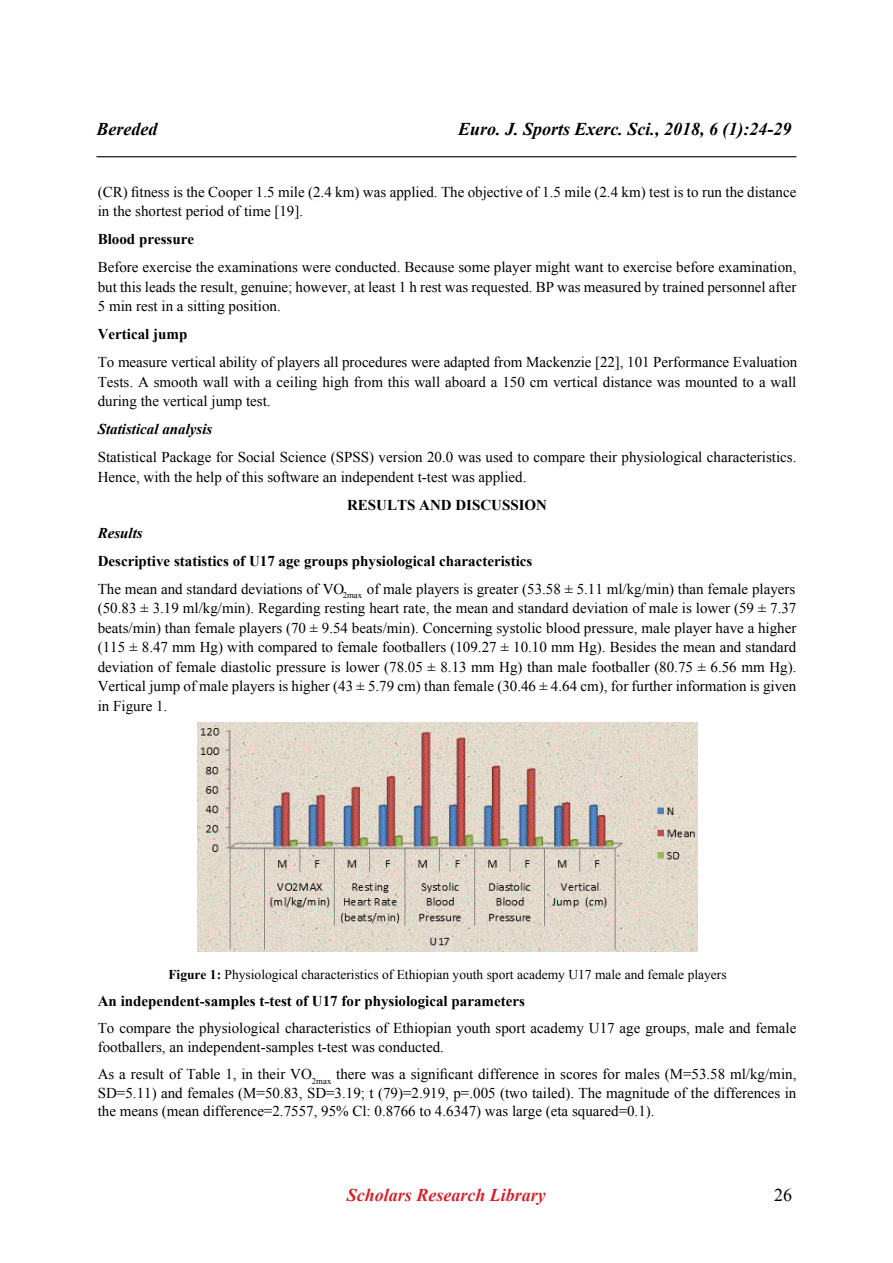
<style>
.page{position:relative;width:893px;height:1263px;background:#fff}
.page>*{position:absolute;margin:0;border:0;box-sizing:border-box;transform-origin:0 0}
.t1{font:italic 700 18px "Times New Roman";color:#000}
.t2{font:italic 700 18px "Times New Roman";color:#d2232a}
.t3{font:18px "Times New Roman";color:#000}
.t4{font:15px/19.5px "Times New Roman";color:#000;text-align:justify}
.t5{font:700 15px "Times New Roman";color:#000}
.t6{font:italic 700 15px "Times New Roman";color:#000}
.t7{font:13.5px "Times New Roman";color:#000}
.t8{font:8.7px "Times New Roman";color:#000}
.s1{font-weight:700}
</style>
<div class="page">
<hr style="left:96px;top:156px;width:700px;height:1px;background:#000">
<img style="left:197px;top:722px;width:500px;height:229px">
<p class="t1" style="left:96px;top:117px;width:62px">Bereded</p>
<p class="t1" style="left:458px;top:117px;width:335px">Euro. J. Sports Exerc. Sci., 2018, 6 (1):24-29</p>
<p class="t4" style="left:98px;top:182px;width:700px">(CR) fitness is the Cooper 1.5 mile (2.4 km) was applied. The objective of 1.5 mile (2.4 km) test is to run the distance in the shortest period of time [19].</p>
<p class="t5" style="left:98px;top:229px;width:98px">Blood pressure</p>
<p class="t4" style="left:98px;top:257px;width:700px">Before exercise the examinations were conducted. Because some player might want to exercise before examination, but this leads the result, genuine; however, at least 1 h rest was requested. BP was measured by trained personnel after 5 min rest in a sitting position.</p>
<p class="t5" style="left:98px;top:324px;width:91px">Vertical jump</p>
<p class="t4" style="left:98px;top:352px;width:701px">To measure vertical ability of players all procedures were adapted from Mackenzie [22], 101 Performance Evaluation Tests. A smooth wall with a ceiling high from this wall aboard a 150 cm vertical distance was mounted to a wall during the vertical jump test.</p>
<p class="t6" style="left:98px;top:419px;width:116px">Statistical analysis</p>
<p class="t4" style="left:98px;top:447px;width:700px">Statistical Package for Social Science (SPSS) version 20.0 was used to compare their physiological characteristics.<br>Hence, with the help of this software an independent t-test was applied.</p>
<p class="t5" style="left:347px;top:494px;width:202px">RESULTS AND DISCUSSION</p>
<p class="t6" style="left:98px;top:522px;width:47px">Results</p>
<p class="t5" style="left:98px;top:550px;width:436px">Descriptive statistics of U17 age groups physiological characteristics</p>
<p class="t4" style="left:98px;top:579px;width:248px">The mean and standard deviations of VO</p>
<p class="t4" style="left:98px;top:579px;width:700px;text-indent:269px">of male players is greater (53.58 ± 5.11 ml/kg/min) than female players (50.83 ± 3.19 ml/kg/min). Regarding resting heart rate, the mean and standard deviation of male is lower (59 ± 7.37 beats/min) than female players (70 ± 9.54 beats/min). Concerning systolic blood pressure, male player have a higher (115 ± 8.47 mm Hg) with compared to female footballers (109.27 ± 10.10 mm Hg). Besides the mean and standard deviation of female diastolic pressure is lower (78.05 ± 8.13 mm Hg) than male footballer (80.75 ± 6.56 mm Hg).<br>Vertical jump of male players is higher (43 ± 5.79 cm) than female (30.46 ± 4.64 cm), for further information is given in Figure 1.</p>
<p class="t8" style="left:343px;top:589px;width:21px">2max</p>
<p class="t7" style="left:168px;top:965px;width:560px"><span class="s1">Figure 1:</span> Physiological characteristics of Ethiopian youth sport academy U17 male and female players</p>
<p class="t5" style="left:98px;top:990px;width:429px">An independent-samples t-test of U17 for physiological parameters</p>
<p class="t4" style="left:98px;top:1018px;width:700px;line-height:18.8px">To compare the physiological characteristics of Ethiopian youth sport academy U17 age groups, male and female footballers, an independent-samples t-test was conducted.</p>
<p class="t4" style="left:98px;top:1064px;width:700px;line-height:18.8px">As a result of Table 1, in their VO<sub>2max</sub> there was a significant difference in scores for males (M=53.58 ml/kg/min, SD=5.11) and females (M=50.83, SD=3.19; t (79)=2.919, p=.005 (two tailed). The magnitude of the differences in the means (mean difference=2.7557, 95% Cl: 0.8766 to 4.6347) was large (eta squared=0.1).</p>
<p class="t2" style="left:347px;top:1183px;width:201px">Scholars Research Library</p>
<p class="t3" style="left:774px;top:1183px;width:19px">26</p>
</div>
